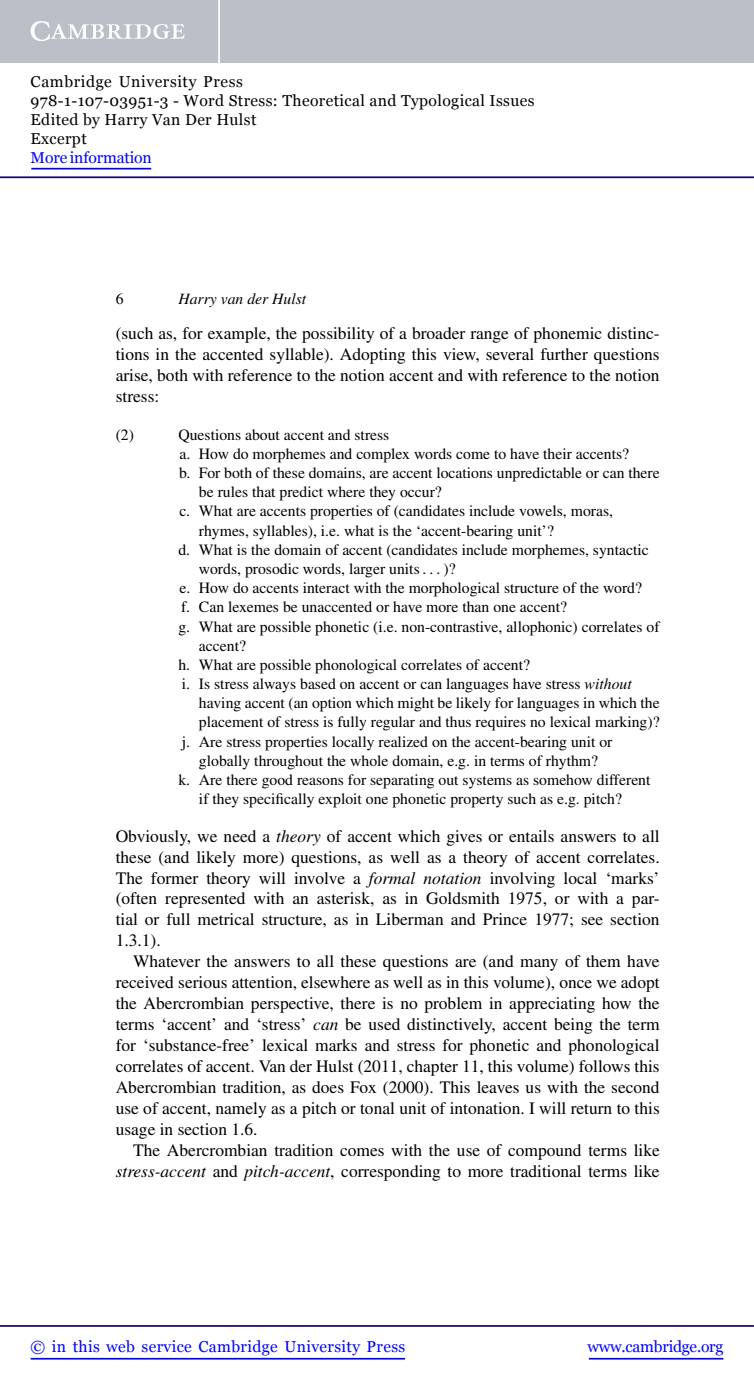
<style>
.page{position:relative;width:754px;height:1385px;background:#fff}
.page>*{position:absolute;margin:0;border:0;box-sizing:border-box;transform-origin:0 0}
.t1{font:17.5px/21px "Times";color:#000;text-align:justify}
.t2{font:15.75px "Times";color:#000}
.t3{font:15.75px/18.9px "Georgia";letter-spacing:.025em;color:#000}
.t4{font:15.75px "Georgia";letter-spacing:.025em;color:#00f}
.t5{font:15.75px "Georgia";letter-spacing:-.015em;color:#00f}
.t6{font:italic 15.75px "Times";color:#000}
.t7{font:15.75px "Georgia";letter-spacing:-.01em;color:#00f}
.s1{font-style:italic}
</style>
<div class="page">
<hr style="left:589px;top:1358px;width:134px;height:1px;background:#00f">
<hr style="left:0;top:1325px;width:754px;height:1px;background:#150666">
<hr style="left:31px;top:1358px;width:374px;height:1px;background:#00f">
<div style="left:0;top:0;width:754px;height:63px;background:#bac0c6"></div>
<svg style="left:31px;top:21px;width:154px;height:20px"></svg>
<hr style="left:218px;top:0;width:2px;height:63px;background:#fff">
<hr style="left:0;top:176px;width:754px;height:2px;background:#150666">
<hr style="left:31px;top:168px;width:120px;height:1px;background:#00f">
<p class="t3" style="left:31px;top:73px;width:505px">Cambridge University Press<br>978-1-107-03951-3 - Word Stress: Theoretical and Typological Issues Edited by Harry Van Der Hulst<br>Excerpt</p>
<p class="t7" style="left:31px;top:148px;width:123px">More information</p>
<p class="t2" style="left:116px;top:293px;width:9px">6</p>
<p class="t6" style="left:178px;top:293px;width:129px">Harry van der Hulst</p>
<p class="t1" style="left:116px;top:325px;width:545px">(such as, for example, the possibility of a broader range of phonemic distinc&shy;tions in the accented syllable). Adopting this view, several further questions arise, both with reference to the notion accent and with reference to the notion stress:</p>
<p class="t2" style="left:116px;top:429px;width:20px">(2)</p>
<p class="t2" style="left:178px;top:429px;width:212px">Questions about accent and stress</p>
<p class="t2" style="left:179px;top:448px;width:451px">a. How do morphemes and complex words come to have their accents?</p>
<p class="t2" style="left:179px;top:467px;width:482px">b. For both of these domains, are accent locations unpredictable or can there</p>
<p class="t2" style="left:199px;top:486px;width:244px">be rules that predict where they occur?</p>
<p class="t2" style="left:179px;top:505px;width:435px">c. What are accents properties of (candidates include vowels, moras,</p>
<p class="t2" style="left:199px;top:524px;width:357px">rhymes, syllables), i.e. what is the ‘accent-bearing unit’?</p>
<p class="t2" style="left:178px;top:544px;width:472px">d. What is the domain of accent (candidates include morphemes, syntactic</p>
<p class="t2" style="left:199px;top:563px;width:258px">words, prosodic words, larger units . . . )?</p>
<p class="t2" style="left:179px;top:582px;width:464px">e. How do accents interact with the morphological structure of the word?</p>
<p class="t2" style="left:181px;top:601px;width:387px">f. Can lexemes be unaccented or have more than one accent?</p>
<p class="t2" style="left:178px;top:620px;width:483px">g. What are possible phonetic (i.e. non-contrastive, allophonic) correlates of</p>
<p class="t2" style="left:199px;top:640px;width:49px">accent?</p>
<p class="t2" style="left:178px;top:659px;width:353px">h. What are possible phonological correlates of accent?</p>
<p class="t2" style="left:182px;top:678px;width:451px">i. Is stress always based on accent or can languages have stress <span class="s1">without</span></p>
<p class="t2" style="left:199px;top:697px;width:462px">having accent (an option which might be likely for languages in which the</p>
<p class="t2" style="left:199px;top:716px;width:462px">placement of stress is fully regular and thus requires no lexical marking)?</p>
<p class="t2" style="left:182px;top:735px;width:432px">j. Are stress properties locally realized on the accent-bearing unit or</p>
<p class="t2" style="left:199px;top:755px;width:401px">globally throughout the whole domain, e.g. in terms of rhythm?</p>
<p class="t2" style="left:178px;top:774px;width:473px">k. Are there good reasons for separating out systems as somehow different</p>
<p class="t2" style="left:199px;top:793px;width:425px">if they specifically exploit one phonetic property such as e.g. pitch?</p>
<p class="t1" style="left:116px;top:827px;width:546px">Obviously, we need a <span class="s1">theory</span> of accent which gives or entails answers to all these (and likely more) questions, as well as a theory of accent correlates.<br>The former theory will involve a <span class="s1">formal notation</span> involving local ‘marks’ (often represented with an asterisk, as in Goldsmith 1975, or with a par&shy;tial or full metrical structure, as in Liberman and Prince 1977; see section 1.3.1).</p>
<p class="t1" style="left:116px;top:952px;width:546px;text-indent:17px">Whatever the answers to all these questions are (and many of them have received serious attention, elsewhere as well as in this volume), once we adopt the Abercrombian perspective, there is no problem in appreciating how the terms ‘accent’ and ‘stress’ <span class="s1">can</span> be used distinctively, accent being the term for ‘substance-free’ lexical marks and stress for phonetic and phonological correlates of accent. Van der Hulst (2011, chapter 11, this volume) follows this Abercrombian tradition, as does Fox (2000). This leaves us with the second use of accent, namely as a pitch or tonal unit of intonation. I will return to this usage in section 1.6.</p>
<p class="t1" style="left:116px;top:1141px;width:546px;text-align:right">The Abercrombian tradition comes with the use of compound terms like <span class="s1">stress-accent</span> and <span class="s1">pitch-accent</span>, corresponding to more traditional terms like</p>
<p class="t4" style="left:31px;top:1336px;width:376px">© in this web service Cambridge University Press</p>
<p class="t5" style="left:588px;top:1336px;width:137px">www.cambridge.org</p>
</div>
